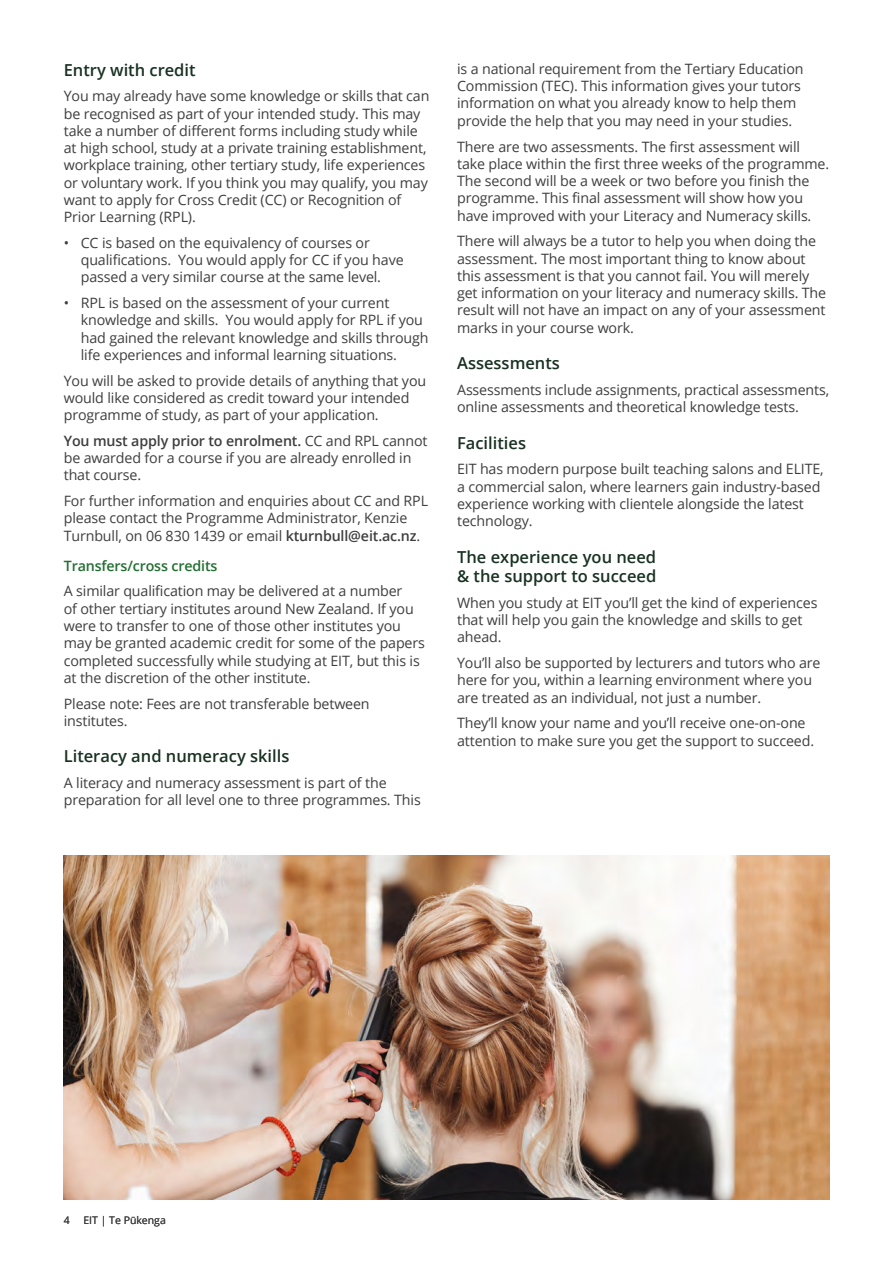
<style>
.page{position:relative;width:893px;height:1263px;background:#fff}
.page>*{position:absolute;margin:0;border:0;box-sizing:border-box;transform-origin:0 0}
.t1{font:600 16.5px/19.5px "Open Sans";color:#183121}
.t2{font:14.25px/17.2px "Open Sans";letter-spacing:-.01em;color:#3e3e3f}
.t3{font:600 14.25px "Open Sans";letter-spacing:-.01em;color:#216e31}
.t4{font:10.5px "Open Sans";color:#3e3e3f}
.s1{font-weight:600}
</style>
<div class="page">
<img style="left:64px;top:856px;width:765px;height:343px">
<p class="t1" style="left:64px;top:59px;width:133px">Entry with credit</p>
<p class="t2" style="left:64px;top:87px;width:367px">You may already have some knowledge or skills that can be recognised as part of your intended study. This may take a number of different forms including study while at high school, study at a private training establishment, workplace training, other tertiary study, life experiences or voluntary work. If you think you may qualify, you may want to apply for Cross Credit (CC) or Recognition of Prior Learning (RPL).</p>
<p class="t2" style="left:81px;top:234px;width:324px;text-indent:-17px">• CC is based on the equivalency of courses or qualifications. You would apply for CC if you have passed a very similar course at the same level.</p>
<p class="t2" style="left:81px;top:294px;width:349px;text-indent:-17px">• RPL is based on the assessment of your current knowledge and skills. You would apply for RPL if you had gained the relevant knowledge and skills through life experiences and informal learning situations.</p>
<p class="t2" style="left:64px;top:371px;width:364px">You will be asked to provide details of anything that you would like considered as credit toward your intended programme of study, as part of your application.</p>
<p class="t2" style="left:64px;top:432px;width:365px"><span class="s1">You must apply prior to enrolment.</span> CC and RPL cannot be awarded for a course if you are already enrolled in that course.</p>
<p class="t2" style="left:64px;top:492px;width:366px">For further information and enquiries about CC and RPL please contact the Programme Administrator, Kenzie<br>Turnbull, on 06 830 1439 or email <span class="s1">kturnbull@eit.ac.nz</span>.</p>
<p class="t3" style="left:64px;top:556px;width:155px">Transfers/cross credits</p>
<p class="t2" style="left:64px;top:582px;width:363px">A similar qualification may be delivered at a number<br>of other tertiary institutes around New Zealand. If you were to transfer to one of those other institutes you may be granted academic credit for some of the papers completed successfully while studying at EIT, but this is at the discretion of the other institute.</p>
<p class="t2" style="left:64px;top:694px;width:307px">Please note: Fees are not transferable between institutes.</p>
<p class="t1" style="left:64px;top:746px;width:227px">Literacy and numeracy skills</p>
<p class="t2" style="left:64px;top:774px;width:358px">A literacy and numeracy assessment is part of the preparation for all level one to three programmes. This</p>
<p class="t2" style="left:457px;top:60px;width:348px">is a national requirement from the Tertiary Education Commission (TEC). This information gives your tutors information on what you already know to help them provide the help that you may need in your studies.</p>
<p class="t2" style="left:457px;top:137px;width:374px">There are two assessments. The first assessment will take place within the first three weeks of the programme.<br>The second will be a week or two before you finish the programme. This final assessment will show how you have improved with your Literacy and Numeracy skills.</p>
<p class="t2" style="left:457px;top:232px;width:371px">There will always be a tutor to help you when doing the assessment. The most important thing to know about this assessment is that you cannot fail. You will merely get information on your literacy and numeracy skills. The result will not have an impact on any of your assessment marks in your course work.</p>
<p class="t1" style="left:457px;top:353px;width:104px">Assessments</p>
<p class="t2" style="left:457px;top:381px;width:374px">Assessments include assignments, practical assessments, online assessments and theoretical knowledge tests.</p>
<p class="t1" style="left:457px;top:432px;width:70px">Facilities</p>
<p class="t2" style="left:457px;top:460px;width:368px">EIT has modern purpose built teaching salons and ELITE, a commercial salon, where learners gain industry-based experience working with clientele alongside the latest technology.</p>
<p class="t1" style="left:457px;top:546px;width:201px">The experience you need &amp; the support to succeed</p>
<p class="t2" style="left:457px;top:594px;width:362px">When you study at EIT you’ll get the kind of experiences that will help you gain the knowledge and skills to get ahead.</p>
<p class="t2" style="left:457px;top:654px;width:365px">You’ll also be supported by lecturers and tutors who are here for you, within a learning environment where you are treated as an individual, not just a number.</p>
<p class="t2" style="left:457px;top:714px;width:359px">They’ll know your name and you’ll receive one-on-one attention to make sure you get the support to succeed.</p>
<p class="t4" style="left:64px;top:1213px;width:8px">4</p>
<p class="t4" style="left:83px;top:1213px;width:84px">EIT | Te Pūkenga</p>
</div>
